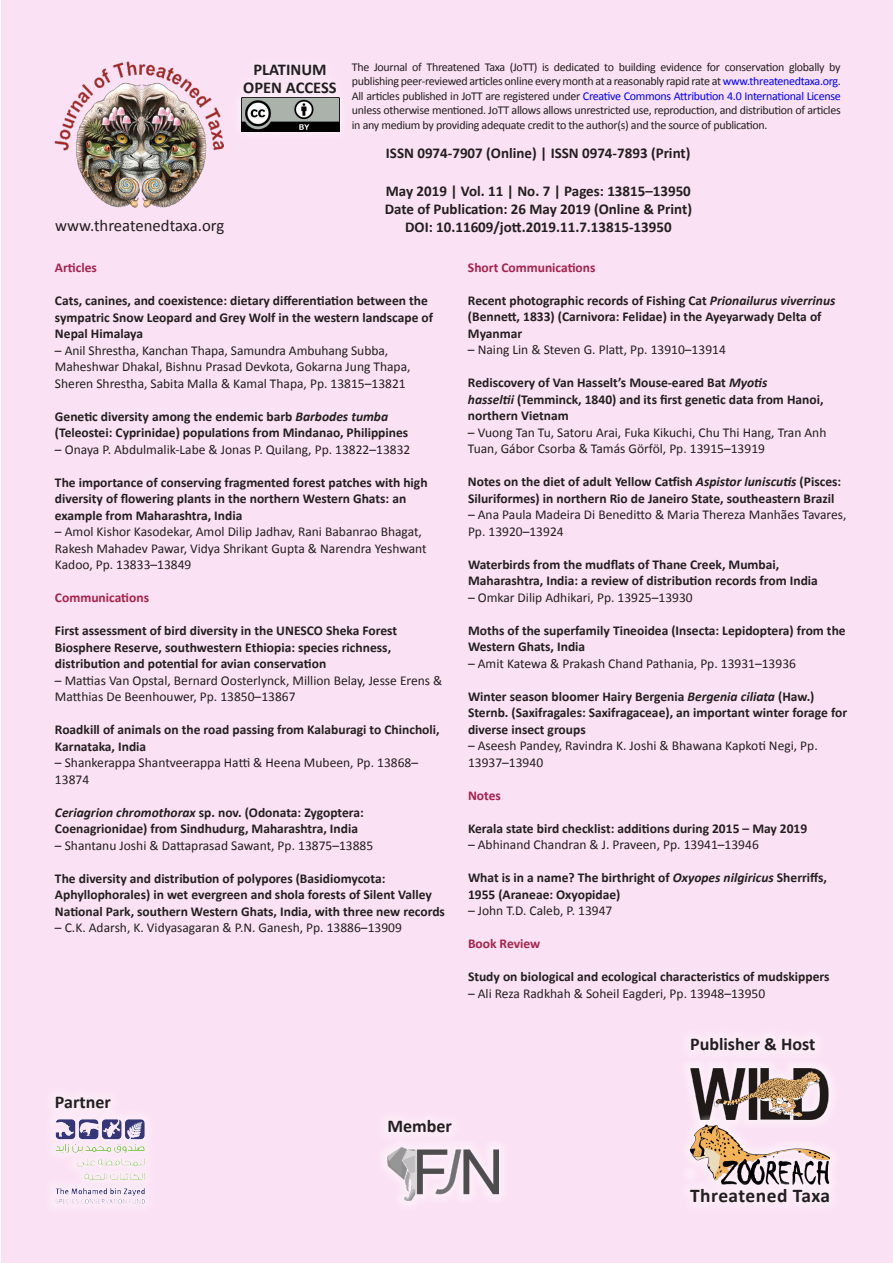
<style>
.page{position:relative;width:893px;height:1263px;background:#fff}
.page>*{position:absolute;margin:0;border:0;box-sizing:border-box;transform-origin:0 0}
.t1{font:19.5px "Calibri Bold 2";letter-spacing:.02em;color:#231f20}
.t2{font:18px "Calibri Bold 2";color:#231f20}
.t3{font:16.65px "Calibri";color:#231f20}
.t4{font:700 16.5px "Calibri";color:#231f20}
.t5{font:700 15px "Calibri";color:#231f20}
.Normal_Text{font:700 13.5px/16.5px "Calibri";color:#231f20}
.t6{font:13.5px/16.5px "Calibri";color:#231f20}
.t7{font:700 13.5px "Calibri";color:#a5234c}
.t8{font:12px/14.4px "Calibri";letter-spacing:-.025em;color:#231f20;text-align:justify}
.s1{color:#00f}
.s2{font-family:"Calibri Bold Italic 2";font-weight:400}
.s3{font-family:"Calibri Bold 2";font-weight:400}
.s4{font-style:italic}
</style>
<div class="page">
<div style="left:1px;top:0;width:891px;height:1263px;background:#fbe1f4"></div>
<div style="left:45px;top:1109px;width:110px;height:104px;background:#fbe6f5"></div>
<img style="left:55px;top:1119px;width:90px;height:84px">
<div style="left:46px;top:1086px;width:75px;height:32px;background:#fbe9f6"></div>
<img style="left:387px;top:1147px;width:111px;height:54px">
<div style="left:378px;top:1110px;width:84px;height:33px;background:#fbe7f6"></div>
<div style="left:680px;top:1058px;width:159px;height:72px;background:#fbe5f5"></div>
<img style="left:690px;top:1068px;width:139px;height:46px">
<svg style="left:688px;top:1114px;width:145px;height:61px"></svg>
<img style="left:690px;top:1124px;width:140px;height:55px">
<div style="left:680px;top:1179px;width:159px;height:33px;background:#fff;opacity:.75"></div>
<div style="left:681px;top:1028px;width:144px;height:32px;background:#fbe8f6"></div>
<img style="left:55px;top:62px;width:168px;height:145px">
<img style="left:241px;top:102px;width:99px;height:30px">
<div style="left:235px;top:54px;width:110px;height:48px;background:#fff;opacity:.75"></div>
<p class="t4" style="left:253px;top:59px;width:75px">PLATINUM</p>
<p class="t4" style="left:243px;top:77px;width:95px">OPEN ACCESS</p>
<p class="t8" style="left:352px;top:60px;width:490px">The Journal of Threatened Taxa (JoTT) is dedicated to building evidence for conservation globally by publishing peer-reviewed articles online every month at a reasonably rapid rate at <span class="s1">www.threatenedtaxa.org</span>.<br>All articles published in JoTT are registered under <span class="s1">Creative Commons Attribution 4.0 International License </span>unless otherwise mentioned. JoTT allows allows unrestricted use, reproduction, and distribution of articles in any medium by providing adequate credit to the author(s) and the source of publication.</p>
<p class="t5" style="left:386px;top:143px;width:306px">ISSN 0974-7907 (Online) | ISSN 0974-7893 (Print)</p>
<p class="t5" style="left:386px;top:182px;width:306px">May 2019 | Vol. 11 | No. 7 | Pages: 13815–13950</p>
<p class="t5" style="left:385px;top:200px;width:309px">Date of Publication: 26 May 2019 (Online &amp; Print)</p>
<p class="t3" style="left:55px;top:215px;width:171px">www.threatenedtaxa.org</p>
<p class="t5" style="left:405px;top:218px;width:268px">DOI: 10.11609/jott.2019.11.7.13815-13950</p>
<p class="t7" style="left:55px;top:259px;width:44px">Articles</p>
<p class="Normal_Text" style="left:55px;top:293px;width:380px">Cats, canines, and coexistence: dietary differentiation between the sympatric Snow Leopard and Grey Wolf in the western landscape of<br>Nepal Himalaya</p>
<p class="t6" style="left:55px;top:342px;width:357px">– Anil Shrestha, Kanchan Thapa, Samundra Ambuhang Subba,<br>Maheshwar Dhakal, Bishnu Prasad Devkota, Gokarna Jung Thapa,<br>Sheren Shrestha, Sabita Malla &amp; Kamal Thapa, Pp. 13815–13821</p>
<p class="Normal_Text" style="left:55px;top:408px;width:355px">Genetic diversity among the endemic barb <span class="s2">Barbodes tumba </span>(Teleostei: Cyprinidae) populations from Mindanao, Philippines</p>
<p class="t6" style="left:55px;top:441px;width:357px">– Onaya P. Abdulmalik-Labe &amp; Jonas P. Quilang, Pp. 13822–13832</p>
<p class="Normal_Text" style="left:55px;top:474px;width:374px">The importance of conserving fragmented forest patches with high diversity of flowering plants in the northern Western Ghats: an example from Maharashtra, India</p>
<p class="t6" style="left:55px;top:524px;width:373px">– Amol Kishor Kasodekar, Amol Dilip Jadhav, Rani Babanrao Bhagat,<br>Rakesh Mahadev Pawar, Vidya Shrikant Gupta &amp; Narendra Yeshwant<br>Kadoo, Pp. 13833–13849</p>
<p class="t7" style="left:55px;top:589px;width:96px">Communications</p>
<p class="Normal_Text" style="left:55px;top:622px;width:344px">First assessment of bird diversity in the UNESCO Sheka Forest<br>Biosphere Reserve, southwestern Ethiopia: species richness, distribution and potential for avian conservation</p>
<p class="t6" style="left:55px;top:672px;width:389px">– Mattias Van Opstal, Bernard Oosterlynck, Million Belay, Jesse Erens &amp;<br>Matthias De Beenhouwer, Pp. 13850–13867</p>
<p class="Normal_Text" style="left:55px;top:721px;width:386px">Roadkill of animals on the road passing from Kalaburagi to Chincholi,<br>Karnataka, India</p>
<p class="t6" style="left:55px;top:754px;width:365px">– Shankerappa Shantveerappa Hatti &amp; Heena Mubeen, Pp. 13868–<br>13874</p>
<p class="Normal_Text" style="left:55px;top:804px;width:310px"><span class="s2">Ceriagrion chromothorax</span> sp. nov. (Odonata: Zygoptera:<br>Coenagrionidae) from Sindhudurg, Maharashtra, India</p>
<p class="t6" style="left:55px;top:837px;width:320px">– Shantanu Joshi &amp; Dattaprasad Sawant, Pp. 13875–13885</p>
<p class="Normal_Text" style="left:55px;top:870px;width:391px">The diversity and distribution of polypores (Basidiomycota:<br>Aphyllophorales) in wet evergreen and shola forests of Silent Valley<br>National Park, southern Western Ghats, India, with three new records</p>
<p class="t6" style="left:55px;top:919px;width:348px">– C.K. Adarsh, K. Vidyasagaran &amp; P.N. Ganesh, Pp. 13886–13909</p>
<p class="t7" style="left:468px;top:259px;width:129px">Short Communications</p>
<p class="Normal_Text" style="left:468px;top:292px;width:369px">Recent photographic records of Fishing Cat <span class="s2">Prionailurus viverrinus </span>(Bennett, 1833) (Carnivora: Felidae) in the Ayeyarwady Delta of<br><span class="s3">Myanmar</span></p>
<p class="t6" style="left:468px;top:341px;width:259px">– Naing Lin &amp; Steven G. Platt, Pp. 13910–13914</p>
<p class="Normal_Text" style="left:468px;top:374px;width:357px">Rediscovery of Van Hasselt’s Mouse-eared Bat <span class="s4">Myotis<br>hasseltii</span> (Temminck, 1840) and its first genetic data from Hanoi, northern Vietnam</p>
<p class="t6" style="left:468px;top:424px;width:360px">– Vuong Tan Tu, Satoru Arai, Fuka Kikuchi, Chu Thi Hang, Tran Anh<br>Tuan, Gábor Csorba &amp; Tamás Görföl, Pp. 13915–13919</p>
<p class="Normal_Text" style="left:468px;top:474px;width:375px">Notes on the diet of adult Yellow Catfish <span class="s4">Aspistor luniscutis</span> (Pisces:<br>Siluriformes) in northern Rio de Janeiro State, southeastern Brazil</p>
<p class="t6" style="left:468px;top:507px;width:380px">– Ana Paula Madeira Di Beneditto &amp; Maria Thereza Manhães Tavares,<br>Pp. 13920–13924</p>
<p class="Normal_Text" style="left:468px;top:556px;width:351px">Waterbirds from the mudflats of Thane Creek, Mumbai,<br>Maharashtra, India: a review of distribution records from India</p>
<p class="t6" style="left:468px;top:589px;width:226px">– Omkar Dilip Adhikari, Pp. 13925–13930</p>
<p class="Normal_Text" style="left:468px;top:622px;width:379px">Moths of the superfamily Tineoidea (Insecta: Lepidoptera) from the<br>Western Ghats, India</p>
<p class="t6" style="left:468px;top:655px;width:330px">– Amit Katewa &amp; Prakash Chand Pathania, Pp. 13931–13936</p>
<p class="Normal_Text" style="left:468px;top:688px;width:381px">Winter season bloomer Hairy Bergenia <span class="s2">Bergenia ciliata</span> (Haw.)<br>Sternb. (Saxifragales: Saxifragaceae), an important winter forage for diverse insect groups</p>
<p class="t6" style="left:468px;top:738px;width:351px">– Aseesh Pandey, Ravindra K. Joshi &amp; Bhawana Kapkoti Negi, Pp.<br>13937–13940</p>
<p class="t7" style="left:468px;top:787px;width:34px">Notes</p>
<p class="Normal_Text" style="left:468px;top:820px;width:341px">Kerala state bird checklist: additions during 2015 – May 2019</p>
<p class="t6" style="left:468px;top:837px;width:292px">– Abhinand Chandran &amp; J. Praveen, Pp. 13941–13946</p>
<p class="Normal_Text" style="left:468px;top:869px;width:361px">What is in a name? The birthright of <span class="s2">Oxyopes nilgiricus</span> Sherriffs,<br>1955 (Araneae: Oxyopidae)</p>
<p class="t6" style="left:468px;top:903px;width:146px">– John T.D. Caleb, P. 13947</p>
<p class="t7" style="left:468px;top:935px;width:74px">Book Review</p>
<p class="Normal_Text" style="left:468px;top:968px;width:363px">Study on biological and ecological characteristics of mudskippers</p>
<p class="t6" style="left:468px;top:985px;width:299px">– Ali Reza Radkhah &amp; Soheil Eagderi, Pp. 13948–13950</p>
<p class="t2" style="left:690px;top:1032px;width:127px">Publisher &amp; Host</p>
<p class="t2" style="left:55px;top:1090px;width:57px">Partner</p>
<p class="t2" style="left:387px;top:1115px;width:66px">Member</p>
<p class="t1" style="left:690px;top:1183px;width:142px">Threatened Taxa</p>
</div>
